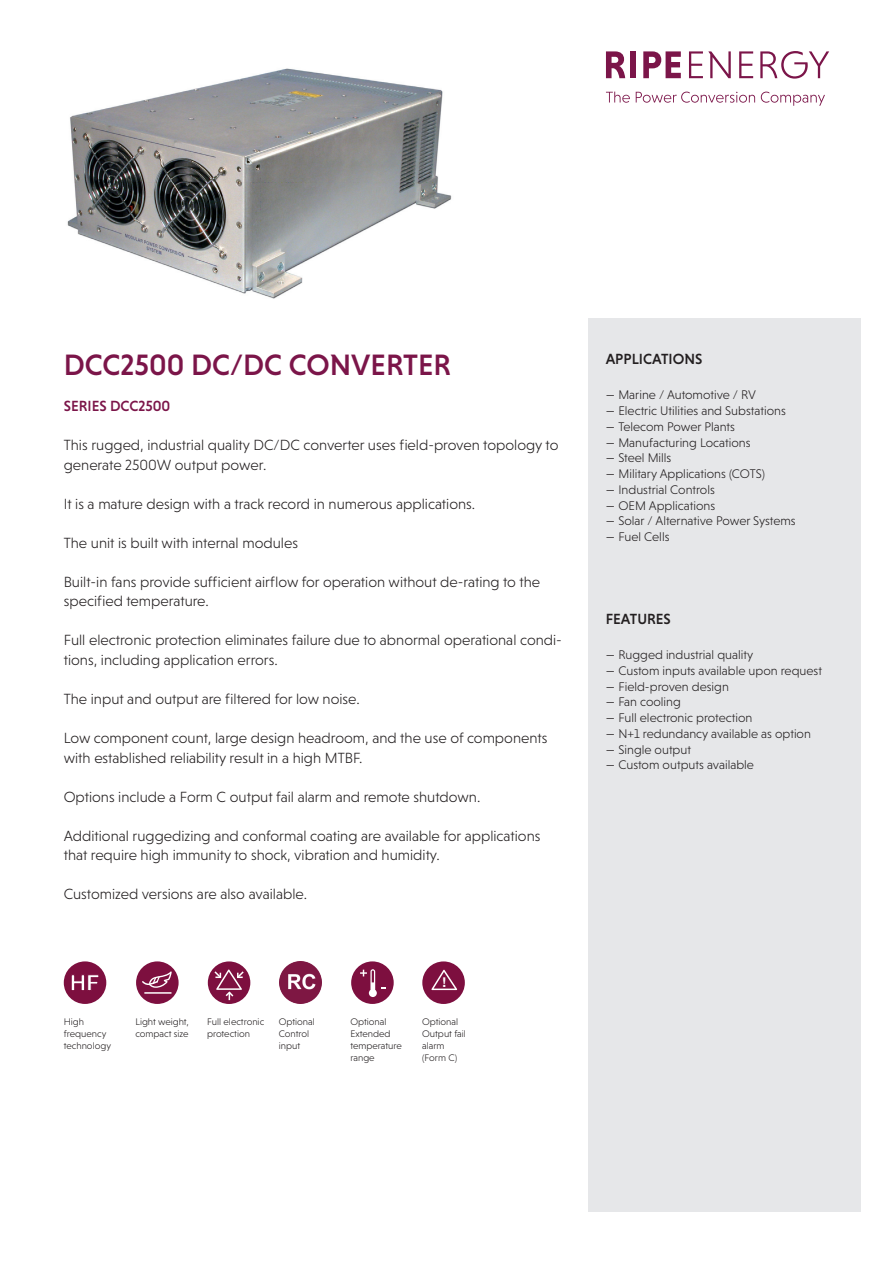
<style>
.page{position:relative;width:893px;height:1263px;background:#fff}
.page>*{position:absolute;margin:0;border:0;box-sizing:border-box;transform-origin:0 0}
.t1{font:500 30px "Niveau Grotesk";color:#7b1549}
.t2{font:300 15px/19.5px "Niveau Grotesk";color:#231f20}
.t3{font:500 15px "Niveau Grotesk";color:#231f20}
.t4{font:500 15px "Niveau Grotesk";color:#7b1549}
.t5{font:700 13.5px "Helvetica Neue";color:#fff}
.t6{font:300 12.75px "Niveau Grotesk";color:#231f20}
.t7{font:300 9.75px/12px "Niveau Grotesk";color:#231f20}
</style>
<div class="page">
<div style="left:588px;top:319px;width:273px;height:893px;background:#e6e7e9"></div>
<svg style="left:606px;top:51px;width:19px;height:27px"></svg>
<div style="left:631px;top:51px;width:5px;height:27px;background:#7b1549"></div>
<svg style="left:643px;top:51px;width:38px;height:27px"></svg>
<svg style="left:689px;top:51px;width:42px;height:27px"></svg>
<svg style="left:739px;top:51px;width:14px;height:27px"></svg>
<svg style="left:760px;top:51px;width:69px;height:28px"></svg>
<svg style="left:606px;top:92px;width:24px;height:11px"></svg>
<svg style="left:636px;top:92px;width:119px;height:11px"></svg>
<svg style="left:761px;top:92px;width:64px;height:14px"></svg>
<div style="left:64px;top:961px;width:42px;height:43px;background:#7d0f3f;border-radius:50%"></div>
<svg style="left:71px;top:974px;width:28px;height:17px"></svg>
<div style="left:136px;top:961px;width:43px;height:43px;background:#7d0f3f;border-radius:50%"></div>
<hr style="left:144px;top:992px;width:27px;height:2px;background:#fff">
<svg style="left:142px;top:971px;width:30px;height:17px"></svg>
<img style="left:279px;top:961px;width:43px;height:43px">
<div style="left:208px;top:961px;width:42px;height:43px;background:#7d0f3f;border-radius:50%"></div>
<svg style="left:214px;top:969px;width:30px;height:31px"></svg>
<div style="left:351px;top:961px;width:43px;height:43px;background:#7d0f3f;border-radius:50%"></div>
<svg style="left:360px;top:969px;width:26px;height:28px"></svg>
<div style="left:422px;top:961px;width:43px;height:43px;background:#7d0f3f;border-radius:50%"></div>
<svg style="left:431px;top:970px;width:26px;height:20px"></svg>
<img style="left:67px;top:68px;width:385px;height:231px">
<h1 class="t1" style="left:64px;top:348px;width:389px">DCC2500 DC/DC CONVERTER</h1>
<p class="t4" style="left:64px;top:398px;width:108px">SERIES DCC2500</p>
<p class="t2" style="left:64px;top:436px;width:496px">This rugged, industrial quality DC/DC converter uses field-proven topology to generate 2500W output power.</p>
<p class="t2" style="left:64px;top:494px;width:413px">It is a mature design with a track record in numerous applications.</p>
<p class="t2" style="left:64px;top:533px;width:236px">The unit is built with internal modules</p>
<p class="t2" style="left:64px;top:572px;width:478px">Built-in fans provide sufficient airflow for operation without de-rating to the specified temperature.</p>
<p class="t2" style="left:64px;top:631px;width:500px">Full electronic protection eliminates failure due to abnormal operational condi&shy;tions, including application errors.</p>
<p class="t2" style="left:64px;top:689px;width:298px">The input and output are filtered for low noise.</p>
<p class="t2" style="left:64px;top:728px;width:485px">Low component count, large design headroom, and the use of components with established reliability result in a high MTBF.</p>
<p class="t2" style="left:64px;top:787px;width:418px">Options include a Form C output fail alarm and remote shutdown.</p>
<p class="t2" style="left:64px;top:826px;width:478px">Additional ruggedizing and conformal coating are available for applications that require high immunity to shock, vibration and humidity.</p>
<p class="t2" style="left:64px;top:884px;width:245px">Customized versions are also available.</p>
<p class="t5" style="left:442px;top:971px;width:5px">!</p>
<p class="t7" style="left:64px;top:1016px;width:49px">High frequency technology</p>
<p class="t7" style="left:135px;top:1016px;width:55px">Light weight, compact size</p>
<p class="t7" style="left:207px;top:1016px;width:59px">Full electronic protection</p>
<p class="t7" style="left:279px;top:1016px;width:38px">Optional<br>Control input</p>
<p class="t7" style="left:350px;top:1016px;width:53px">Optional<br>Extended temperature range</p>
<p class="t7" style="left:422px;top:1016px;width:45px">Optional<br>Output fail alarm (Form C)</p>
<p class="t3" style="left:606px;top:350px;width:98px">APPLICATIONS</p>
<p class="t6" style="left:606px;top:388px;width:152px">— Marine / Automotive / RV</p>
<p class="t6" style="left:606px;top:404px;width:182px">— Electric Utilities and Substations</p>
<p class="t6" style="left:606px;top:419px;width:131px">— Telecom Power Plants</p>
<p class="t6" style="left:606px;top:435px;width:146px">— Manufacturing Locations</p>
<p class="t6" style="left:606px;top:451px;width:67px">— Steel Mills</p>
<p class="t6" style="left:606px;top:467px;width:161px">— Military Applications (COTS)</p>
<p class="t6" style="left:606px;top:482px;width:111px">— Industrial Controls</p>
<p class="t6" style="left:606px;top:498px;width:111px">— OEM Applications</p>
<p class="t6" style="left:606px;top:514px;width:192px">— Solar / Alternative Power Systems</p>
<p class="t6" style="left:606px;top:530px;width:65px">— Fuel Cells</p>
<p class="t3" style="left:606px;top:610px;width:67px">FEATURES</p>
<p class="t6" style="left:606px;top:647px;width:149px">— Rugged industrial quality</p>
<p class="t6" style="left:606px;top:663px;width:218px">— Custom inputs available upon request</p>
<p class="t6" style="left:606px;top:679px;width:125px">— Field-proven design</p>
<p class="t6" style="left:606px;top:695px;width:77px">— Fan cooling</p>
<p class="t6" style="left:606px;top:710px;width:148px">— Full electronic protection</p>
<p class="t6" style="left:606px;top:726px;width:207px">— N+1 redundancy available as option</p>
<p class="t6" style="left:606px;top:742px;width:87px">— Single output</p>
<p class="t6" style="left:606px;top:758px;width:150px">— Custom outputs available</p>
</div>
